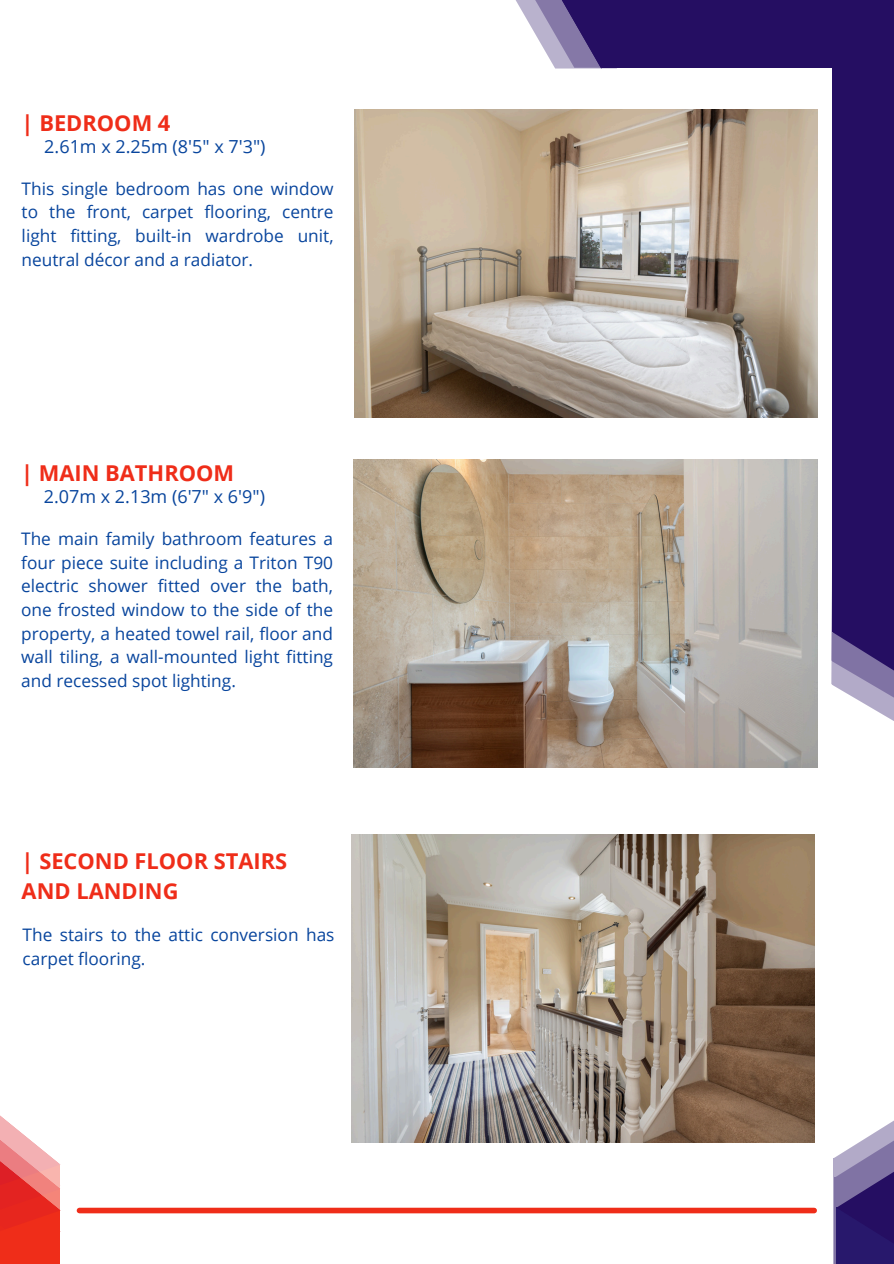
<style>
.page{position:relative;width:894px;height:1264px;background:#fff}
.page>*{position:absolute;margin:0;border:0;box-sizing:border-box;transform-origin:0 0}
.t1{font:700 21.9px/30.3px "Open Sans";color:#ef2d19}
.t2{font:18px "Open Sans";color:#08459d}
.t3{font:17.25px/23.7px "Open Sans";color:#08459d;text-align:justify}
</style>
<div class="page">
<svg style="left:515px;top:0;width:13px;height:21px"></svg>
<svg style="left:528px;top:0;width:27px;height:68px;fill:#b9b2cd"></svg>
<div style="left:602px;top:0;width:291px;height:68px;background:#250e62"></div>
<svg style="left:831px;top:585px;width:62px;height:136px"></svg>
<div style="left:832px;top:0;width:61px;height:631px;background:#250e62"></div>
<svg style="left:832px;top:631px;width:61px;height:60px;background:#6c5d95"></svg>
<svg style="left:555px;top:0;width:62px;height:69px"></svg>
<div style="left:833px;top:1177px;width:60px;height:86px;background:#28186c"></div>
<svg style="left:833px;top:1121px;width:60px;height:139px"></svg>
<svg style="left:0;top:1115px;width:61px;height:148px"></svg>
<div style="left:79px;top:1207px;width:735px;height:6px;background:#ef2d19"></div>
<img style="left:354px;top:109px;width:463px;height:308px">
<img style="left:354px;top:460px;width:462px;height:307px">
<img style="left:351px;top:834px;width:463px;height:308px">
<p class="t1" style="left:22px;top:107px;width:150px">| BEDROOM 4</p>
<h1 class="t2" style="left:44px;top:134px;width:223px">2.61m x 2.25m (8'5" x 7'3")</h1>
<p class="t3" style="left:22px;top:176px;width:313px">This single bedroom has one window to the front, carpet flooring, centre light fitting, built-in wardrobe unit, neutral décor and a radiator.</p>
<p class="t1" style="left:21px;top:457px;width:214px">| MAIN BATHROOM</p>
<p class="t2" style="left:44px;top:484px;width:223px">2.07m x 2.13m (6'7" x 6'9")</p>
<p class="t3" style="left:21px;top:526px;width:313px">The main family bathroom features a four piece suite including a Triton T90 electric shower fitted over the bath, one frosted window to the side of the property, a heated towel rail, floor and wall tiling, a wall-mounted light fitting and recessed spot lighting.</p>
<p class="t1" style="left:22px;top:844px;width:267px">| SECOND FLOOR STAIRS<br>AND LANDING</p>
<p class="t3" style="left:23px;top:922px;width:313px">The stairs to the attic conversion has carpet flooring.</p>
</div>
